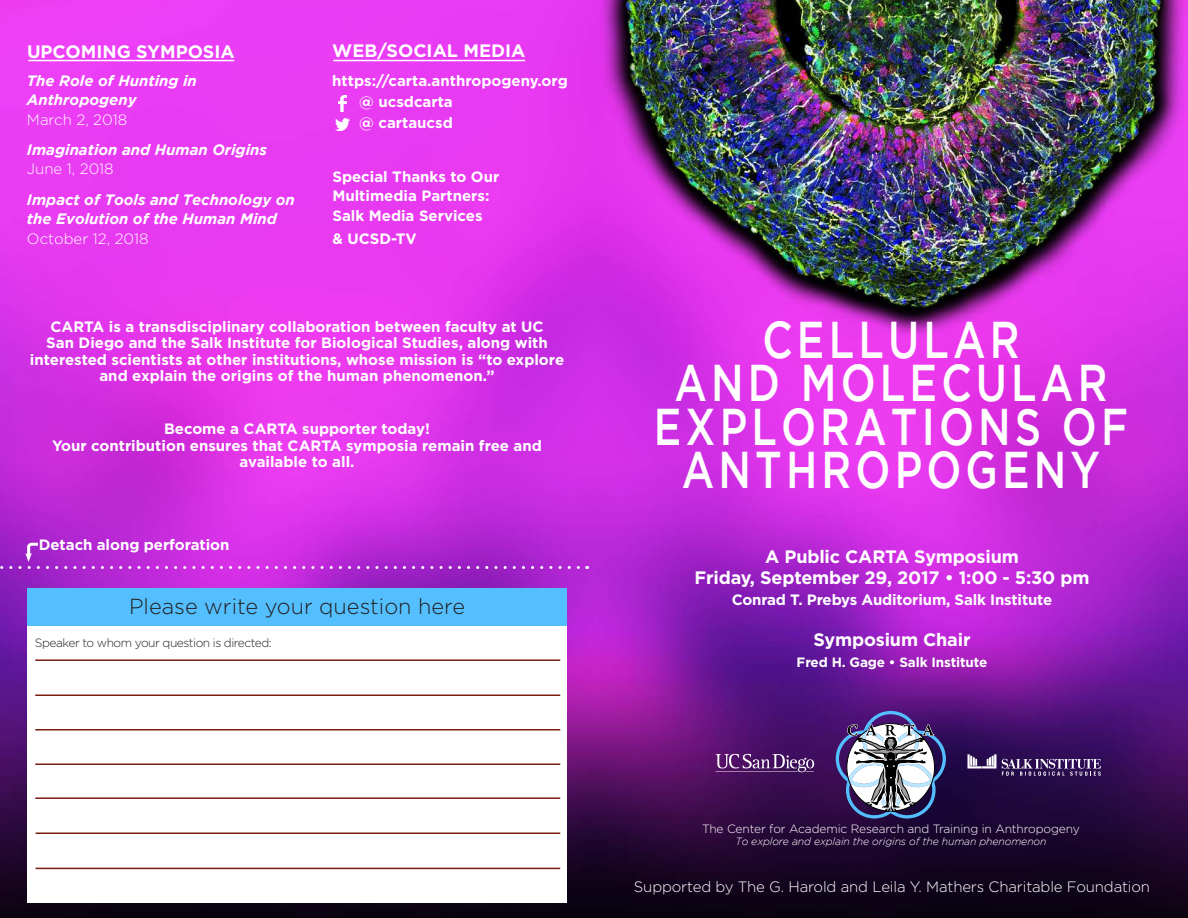
<style>
.page{position:relative;width:1188px;height:918px;background:#fff}
.page>*{position:absolute;margin:0;border:0;box-sizing:border-box;transform-origin:0 0}
.t1{font:500 51.6px/43.5px "Gotham";letter-spacing:.1em;color:#fff;text-align:center;scale:.8 1}
.t2{font:300 21.75px "Gotham";color:#231f20}
.t3{font:700 18px "Gotham";letter-spacing:-.01em;color:#fff}
.t4{font:700 15px/16.5px "Gotham";color:#fff;text-align:center}
.t5{font:italic 700 15px/19.5px "Gotham";color:#fff}
.t6{font:300 15px "Gotham";letter-spacing:-.01em;color:#fff}
.t7{font:700 13.5px "Gotham";letter-spacing:-.01em;color:#fff}
.t8{font:300 12px "Gotham";letter-spacing:-.01em;color:#fff}
.t9{font:300 12px "Gotham";letter-spacing:-.04em;color:#231f20}
.t10{font:italic 300 10.5px "Gotham";letter-spacing:-.01em;color:#fff}
</style>
<div class="page">
<img style="left:0;top:0;width:1188px;height:918px">
<div style="left:27px;top:625px;width:540px;height:278px;background:#fff"></div>
<hr style="left:35px;top:659px;width:525px;height:2px;background:#7a1e0e">
<hr style="left:35px;top:694px;width:525px;height:2px;background:#7a1e0e">
<hr style="left:35px;top:729px;width:525px;height:1px;background:#7a1e0e">
<hr style="left:35px;top:764px;width:525px;height:1px;background:#7a1e0e">
<hr style="left:35px;top:797px;width:525px;height:2px;background:#7a1e0e">
<hr style="left:36px;top:832px;width:524px;height:2px;background:#7a1e0e">
<hr style="left:36px;top:868px;width:524px;height:1px;background:#7a1e0e">
<div style="left:27px;top:588px;width:540px;height:38px;background:#54bfff"></div>
<svg style="left:0;top:541px;width:588px;height:28px;background:#b92ed6"></svg>
<hr style="left:28px;top:60px;width:206px;height:1px;background:#fff">
<hr style="left:333px;top:60px;width:192px;height:1px;background:#fff">
<svg style="left:836px;top:711px;width:110px;height:107px"></svg>
<svg style="left:967px;top:754px;width:134px;height:23px;background:#584075"></svg>
<svg style="left:716px;top:754px;width:98px;height:19px;background:#704584"></svg>
<img style="left:339px;top:95px;width:8px;height:16px">
<img style="left:335px;top:118px;width:15px;height:12px">
<p class="t3" style="left:27px;top:41px;width:209px">UPCOMING SYMPOSIA</p>
<p class="t5" style="left:27px;top:70px;width:171px">The Role of Hunting in<br>Anthropogeny</p>
<p class="t6" style="left:27px;top:111px;width:102px">March 2, 2018</p>
<p class="t5" style="left:27px;top:140px;width:242px">Imagination and Human Origins</p>
<p class="t6" style="left:27px;top:161px;width:88px">June 1, 2018</p>
<p class="t5" style="left:27px;top:189px;width:269px">Impact of Tools and Technology on the Evolution of the Human Mind</p>
<p class="t6" style="left:27px;top:230px;width:123px">October 12, 2018</p>
<p class="t3" style="left:332px;top:41px;width:195px">WEB/SOCIAL MEDIA</p>
<p class="t4" style="left:332px;top:72px;width:237px">https://carta.anthropogeny.org</p>
<p class="t4" style="left:359px;top:93px;width:95px">@ ucsdcarta</p>
<p class="t4" style="left:359px;top:114px;width:95px">@ cartaucsd</p>
<p class="t4" style="left:332px;top:167px;width:168px;line-height:19.5px;text-align:left">Special Thanks to Our<br>Multimedia Partners:</p>
<p class="t4" style="left:332px;top:207px;width:152px">Salk Media Services</p>
<p class="t4" style="left:332px;top:230px;width:86px">&amp; UCSD-TV</p>
<p class="t4" style="left:30px;top:318px;width:536px">CARTA is a transdisciplinary collaboration between faculty at UC<br>San Diego and the Salk Institute for Biological Studies, along with interested scientists at other institutions, whose mission is “to explore and explain the origins of the human phenomenon.”</p>
<p class="t4" style="left:164px;top:420px;width:267px">Become a CARTA supporter today!</p>
<p class="t4" style="left:52px;top:437px;width:491px">Your contribution ensures that CARTA symposia remain free and available to all.</p>
<p class="t4" style="left:39px;top:536px;width:192px">Detach along perforation</p>
<p class="t2" style="left:129px;top:594px;width:337px">Please write your question here</p>
<p class="t9" style="left:35px;top:636px;width:238px">Speaker to whom your question is directed:</p>
<p class="t1" style="left:762px;top:317px;width:323px">CELLULAR</p>
<p class="t1" style="left:675px;top:360px;width:543px">AND MOLECULAR</p>
<p class="t1" style="left:654px;top:404px;width:594px">EXPLORATIONS OF<br>ANTHROPOGENY</p>
<p class="t3" style="left:765px;top:546px;width:255px">A Public CARTA Symposium</p>
<p class="t3" style="left:695px;top:567px;width:396px">Friday, September 29, 2017 • 1:00 - 5:30 pm</p>
<p class="t4" style="left:732px;top:591px;width:322px">Conrad T. Prebys Auditorium, Salk Institute</p>
<p class="t3" style="left:814px;top:630px;width:159px">Symposium Chair</p>
<p class="t7" style="left:797px;top:655px;width:192px">Fred H. Gage • Salk Institute</p>
<p class="t8" style="left:702px;top:822px;width:379px">The Center for Academic Research and Training in Anthropogeny</p>
<p class="t10" style="left:735px;top:835px;width:313px">To explore and explain the origins of the human phenomenon</p>
<p class="t6" style="left:634px;top:878px;width:518px">Supported by The G. Harold and Leila Y. Mathers Charitable Foundation</p>
</div>
